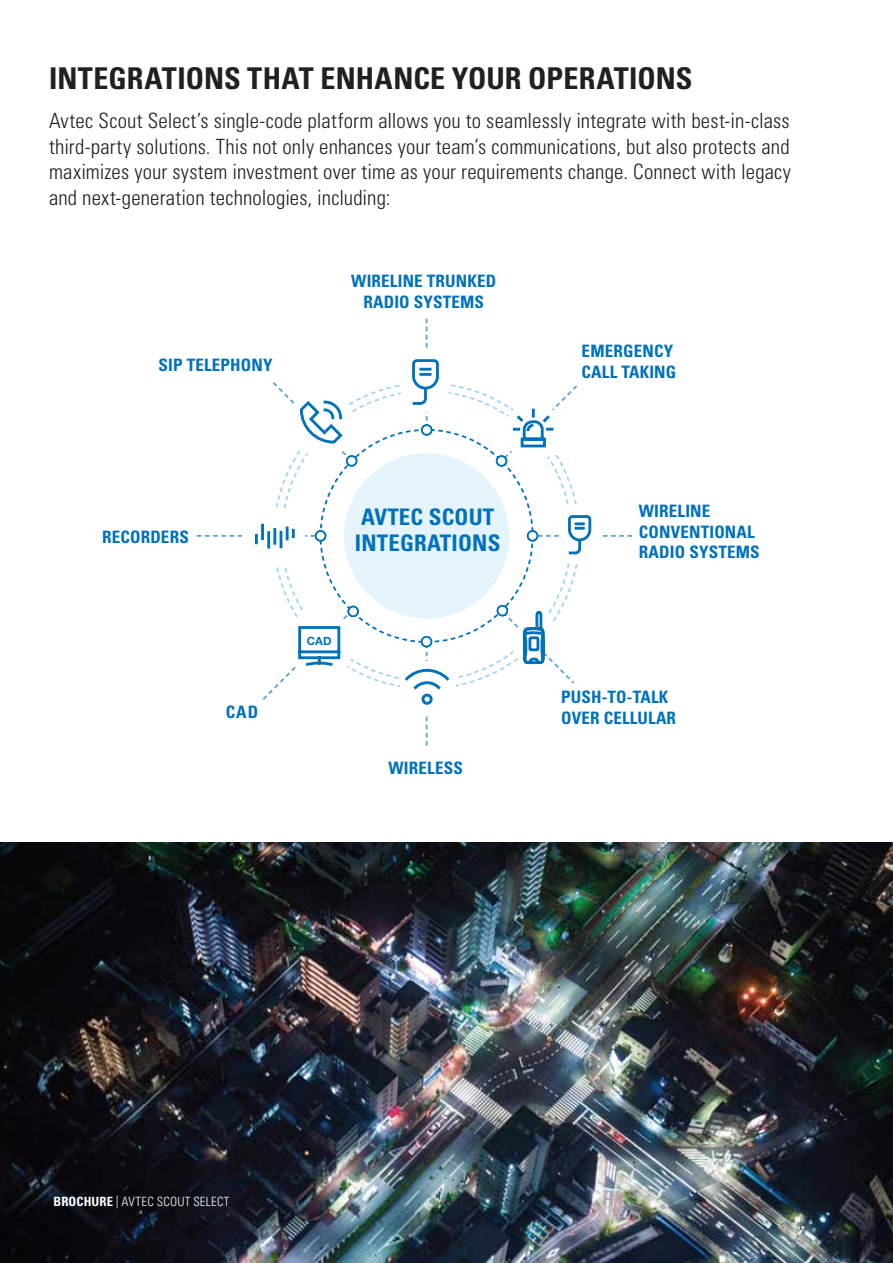
<style>
.page{position:relative;width:893px;height:1263px;background:#fff}
.page>*{position:absolute;margin:0;border:0;box-sizing:border-box;transform-origin:0 0}
.t1{font:700 condensed 30px "Univers LT Pro";color:#231f20}
.t2{font:700 condensed 22.8px/25.7px "Univers";letter-spacing:.01em;color:#0072bc}
.t3{font:300 condensed 21px/25.5px "Univers LT Std";letter-spacing:.005em;color:#231f20;text-align:justify}
.t4{font:700 condensed 17.1px/20.5px "Univers";letter-spacing:.01em;color:#0072bc}
.t5{font:300 condensed 12.75px "Univers LT Std";letter-spacing:.025em;color:#fff}
.t6{font:700 11.4px "Helvetica Neue";color:#0072bc}
.s1{font-family:"Univers LT Pro";font-weight:700}
</style>
<div class="page">
<img style="left:0;top:842px;width:893px;height:421px">
<svg style="left:197px;top:319px;width:435px;height:427px"></svg>
<h1 class="t1" style="left:49px;top:60px;width:645px">INTEGRATIONS THAT ENHANCE YOUR OPERATIONS</h1>
<p class="t3" style="left:49px;top:108px;width:743px">Avtec Scout Select’s single-code platform allows you to seamlessly integrate with best-in-class third-party solutions. This not only enhances your team’s communications, but also protects and maximizes your system investment over time as your requirements change. Connect with legacy and next-generation technologies, including:</p>
<p class="t4" style="left:158px;top:354px;width:116px">SIP TELEPHONY</p>
<p class="t4" style="left:351px;top:270px;width:146px;text-align:center">WIRELINE TRUNKED<br>RADIO SYSTEMS</p>
<p class="t4" style="left:102px;top:526px;width:88px">RECORDERS</p>
<p class="t4" style="left:226px;top:701px;width:34px">CAD</p>
<p class="t2" style="left:355px;top:504px;width:147px">AVTEC SCOUT<br>INTEGRATIONS</p>
<p class="t6" style="left:307px;top:632px;width:26px">CAD</p>
<p class="t4" style="left:389px;top:757px;width:76px">WIRELESS</p>
<p class="t4" style="left:582px;top:340px;width:96px">EMERGENCY<br>CALL TAKING</p>
<p class="t4" style="left:639px;top:501px;width:122px">WIRELINE<br>CONVENTIONAL<br>RADIO SYSTEMS</p>
<p class="t4" style="left:561px;top:686px;width:117px">PUSH-TO-TALK<br>OVER CELLULAR</p>
<p class="t5" style="left:54px;top:1194px;width:178px"><span class="s1">BROCHURE</span> | AVTEC SCOUT SELECT</p>
</div>
